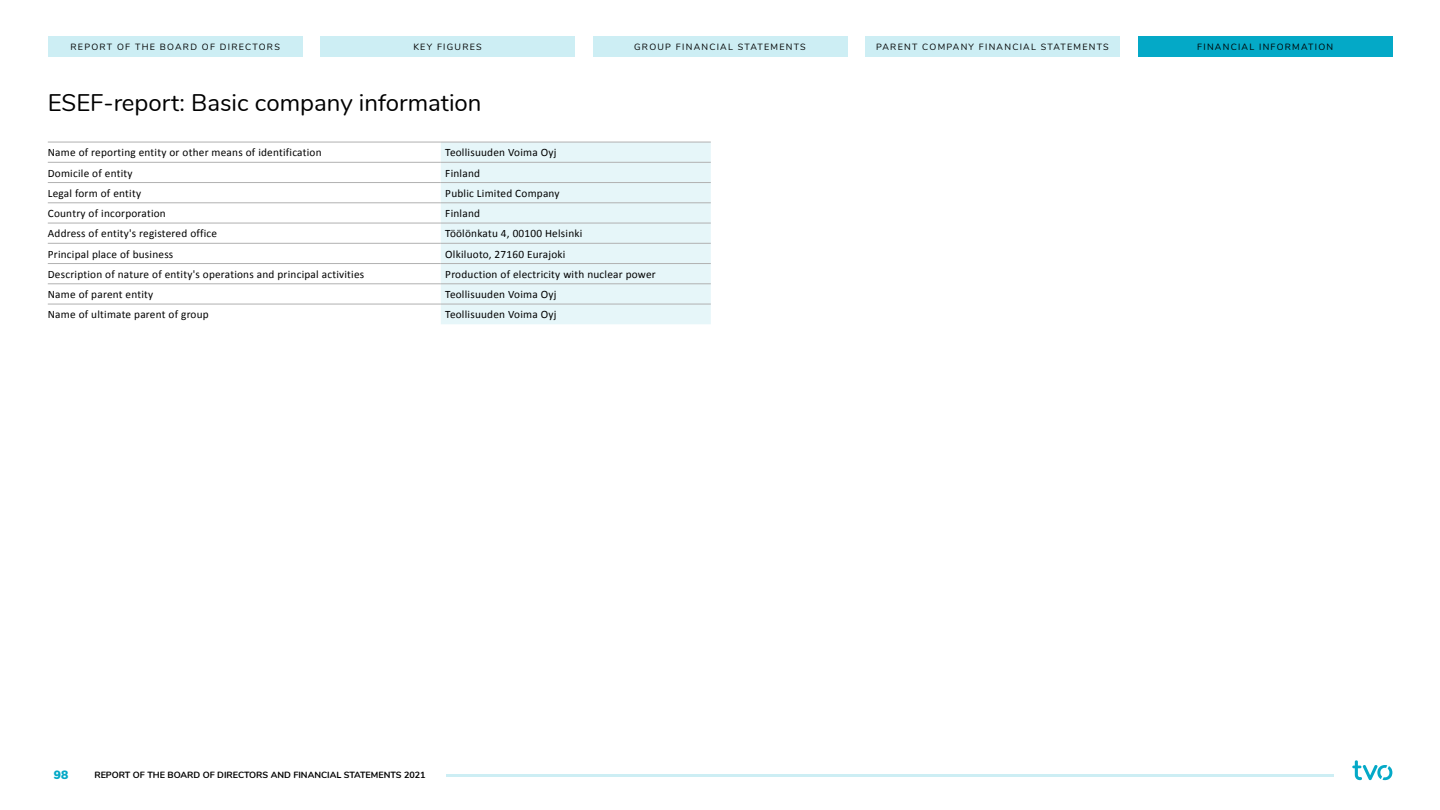
<style>
.page{position:relative;width:1440px;height:810px;background:#fff}
.page>*{position:absolute;margin:0;border:0;box-sizing:border-box;transform-origin:0 0}
.t1{font:24px "Nunito";color:#000}
.t2{font:900 12px "Nunito";color:#04a9c7}
.t3{font:11.25px "Calibri";letter-spacing:.02em;color:#000}
.t4{font:9px "Nunito";letter-spacing:.14em;color:#000}
.t5{font:700 9px "Nunito";color:#000}
</style>
<div class="page">
<div style="left:441px;top:143px;width:270px;height:181px;background:#e6f6f9"></div>
<hr style="left:48px;top:162px;width:393px;height:1px;background:#b1b1b1">
<hr style="left:441px;top:162px;width:270px;height:1px;background:#b1b1b1">
<hr style="left:48px;top:203px;width:393px;height:1px;background:#b1b1b1">
<hr style="left:441px;top:203px;width:270px;height:1px;background:#b1b1b1">
<hr style="left:48px;top:243px;width:393px;height:1px;background:#b1b1b1">
<hr style="left:441px;top:243px;width:270px;height:1px;background:#b1b1b1">
<hr style="left:48px;top:284px;width:393px;height:1px;background:#b1b1b1">
<hr style="left:441px;top:284px;width:270px;height:1px;background:#b1b1b1">
<hr style="left:48px;top:304px;width:393px;height:1px;background:#b1b1b1">
<hr style="left:441px;top:304px;width:270px;height:1px;background:#b1b1b1">
<hr style="left:48px;top:142px;width:393px;height:1px;background:#b1b1b1">
<hr style="left:441px;top:142px;width:270px;height:1px;background:#b1b1b1">
<hr style="left:48px;top:182px;width:393px;height:1px;background:#b1b1b1">
<hr style="left:441px;top:182px;width:270px;height:1px;background:#b1b1b1">
<hr style="left:48px;top:223px;width:393px;height:1px;background:#b1b1b1">
<hr style="left:441px;top:223px;width:270px;height:1px;background:#b1b1b1">
<hr style="left:48px;top:263px;width:393px;height:1px;background:#b1b1b1">
<hr style="left:441px;top:263px;width:270px;height:1px;background:#b1b1b1">
<svg style="left:1352px;top:760px;width:40px;height:20px"></svg>
<hr style="left:447px;top:774px;width:887px;height:3px;background:#cdeef4">
<div style="left:48px;top:36px;width:254px;height:21px;background:#cdeef4"></div>
<div style="left:320px;top:36px;width:255px;height:21px;background:#cdeef4"></div>
<div style="left:593px;top:36px;width:254px;height:21px;background:#cdeef4"></div>
<div style="left:865px;top:36px;width:255px;height:21px;background:#cdeef4"></div>
<div style="left:1138px;top:36px;width:254px;height:21px;background:#04a9c7"></div>
<p class="t4" style="left:71px;top:40px;width:211px">REPORT OF THE BOARD OF DIRECTORS</p>
<p class="t4" style="left:413px;top:40px;width:70px">KEY FIGURES</p>
<p class="t4" style="left:634px;top:40px;width:173px">GROUP FINANCIAL STATEMENTS</p>
<p class="t4" style="left:876px;top:40px;width:234px">PARENT COMPANY FINANCIAL STATEMENTS</p>
<p class="t4" style="left:1197px;top:40px;width:137px">FINANCIAL INFORMATION</p>
<h1 class="t1" style="left:48px;top:85px;width:435px">ESEF-report: Basic company information</h1>
<p class="t3" style="left:48px;top:145px;width:275px">Name of reporting entity or other means of identification</p>
<p class="t3" style="left:445px;top:145px;width:113px">Teollisuuden Voima Oyj</p>
<p class="t3" style="left:48px;top:165px;width:86px">Domicile of entity</p>
<p class="t3" style="left:445px;top:165px;width:36px">Finland</p>
<p class="t3" style="left:48px;top:185px;width:95px">Legal form of entity</p>
<p class="t3" style="left:445px;top:185px;width:116px">Public Limited Company</p>
<p class="t3" style="left:48px;top:206px;width:120px">Country of incorporation</p>
<p class="t3" style="left:445px;top:206px;width:36px">Finland</p>
<p class="t3" style="left:48px;top:226px;width:171px">Address of entity's registered office</p>
<p class="t3" style="left:445px;top:226px;width:139px">Töölönkatu 4, 00100 Helsinki</p>
<p class="t3" style="left:48px;top:246px;width:127px">Principal place of business</p>
<p class="t3" style="left:445px;top:246px;width:122px">Olkiluoto, 27160 Eurajoki</p>
<p class="t3" style="left:48px;top:266px;width:318px">Description of nature of entity's operations and principal activities</p>
<p class="t3" style="left:445px;top:266px;width:212px">Production of electricity with nuclear power</p>
<p class="t3" style="left:48px;top:287px;width:107px">Name of parent entity</p>
<p class="t3" style="left:445px;top:287px;width:113px">Teollisuuden Voima Oyj</p>
<p class="t3" style="left:48px;top:307px;width:163px">Name of ultimate parent of group</p>
<p class="t3" style="left:445px;top:307px;width:113px">Teollisuuden Voima Oyj</p>
<p class="t2" style="left:54px;top:765px;width:16px">98</p>
<p class="t5" style="left:94px;top:769px;width:333px">REPORT OF THE BOARD OF DIRECTORS AND FINANCIAL STATEMENTS 2021</p>
</div>
